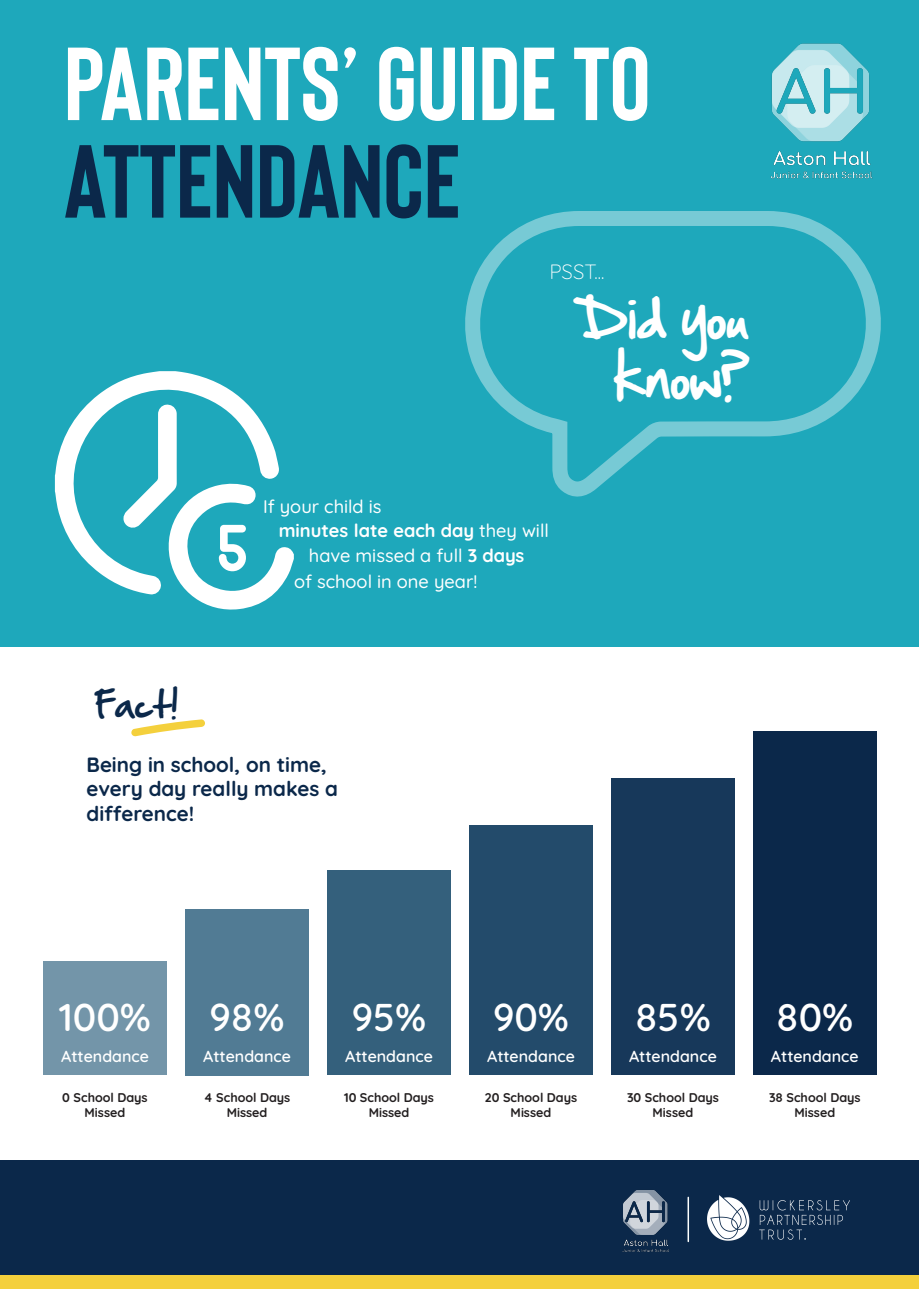
<style>
.page{position:relative;width:919px;height:1289px;background:#fff}
.page>*{position:absolute;margin:0;border:0;box-sizing:border-box;transform-origin:0 0}
.t1{font:700 103.5px "Bison";color:#fff}
.t2{font:700 103.5px "Bison";color:#0b284a}
.t3{font:700 66.45px "Moon";color:#fff}
.t4{font:49.65px/60px "Hand Of Sean";color:#fff;text-align:right}
.t5{font:600 38.7px "Quicksand";color:#fff}
.t6{font:31.65px "Hand Of Sean";color:#0b284a}
.t7{font:700 20.7px/24.8px "Quicksand";color:#0b284a}
.t8{font:300 20.7px "Quicksand";color:#fff}
.t9{font:500 18.3px "Quicksand";color:#fff}
.t10{font:700 18.3px "Quicksand";color:#fff}
.t11{font:600 16.05px "Quicksand";color:#fff}
.t12{font:700 12.6px/15.1px "Quicksand";color:#231f20;text-align:center}
.s1{font-weight:500}
.s2{font-weight:700}
</style>
<div class="page">
<div style="left:0;top:0;width:918px;height:647px;background:#1ea8bb"></div>
<div style="left:0;top:1160px;width:918px;height:128px;background:#0b284a"></div>
<img style="left:707px;top:1195px;width:143px;height:46px">
<hr style="left:687px;top:1197px;width:2px;height:44px;background:#fcfefe">
<div style="left:0;top:1275px;width:918px;height:13px;background:#f4d03c"></div>
<svg style="left:55px;top:371px;width:192px;height:216px"></svg>
<svg style="left:122px;top:404px;width:172px;height:206px"></svg>
<div style="left:43px;top:961px;width:124px;height:114px;background:#7395a9"></div>
<div style="left:185px;top:909px;width:124px;height:166px;background:#517b94"></div>
<div style="left:327px;top:870px;width:123px;height:205px;background:#34607c"></div>
<div style="left:469px;top:825px;width:123px;height:250px;background:#234b6b"></div>
<div style="left:611px;top:778px;width:123px;height:297px;background:#17385a"></div>
<div style="left:753px;top:731px;width:123px;height:344px;background:#0b284a"></div>
<svg style="left:131px;top:719px;width:74px;height:17px"></svg>
<svg style="left:465px;top:211px;width:415px;height:285px"></svg>
<img style="left:622px;top:1190px;width:47px;height:62px">
<img style="left:770px;top:43px;width:103px;height:136px">
<h1 class="t1" style="left:64px;top:28px;width:588px">PARENTS’ GUIDE TO</h1>
<h1 class="t2" style="left:64px;top:125px;width:398px">ATTENDANCE</h1>
<h3 class="t8" style="left:549px;top:256px;width:56px">PSST...</h3>
<h3 class="t4" style="left:579px;top:287px;width:172px">Did you know?</h3>
<h3 class="t6" style="left:96px;top:675px;width:85px">Fact!</h3>
<h2 class="t3" style="left:212px;top:515px;width:40px">5</h2>
<h3 class="t9" style="left:263px;top:492px;width:120px">If your child is</h3>
<h3 class="t10" style="left:279px;top:516px;width:272px">minutes late each day <span class="s1">they will</span></h3>
<h3 class="t9" style="left:309px;top:541px;width:217px">have missed a full <span class="s2">3 days</span></h3>
<h3 class="t9" style="left:294px;top:567px;width:185px">of school in one year!</h3>
<h3 class="t7" style="left:86px;top:749px;width:253px">Being in school, on time, every day really makes a difference!</h3>
<h3 class="t5" style="left:59px;top:986px;width:93px">100%</h3>
<p class="t11" style="left:61px;top:1043px;width:89px">Attendance</p>
<h3 class="t5" style="left:209px;top:987px;width:76px">98%</h3>
<p class="t11" style="left:203px;top:1043px;width:89px">Attendance</p>
<h3 class="t5" style="left:352px;top:986px;width:76px">95%</h3>
<p class="t11" style="left:345px;top:1043px;width:89px">Attendance</p>
<h3 class="t5" style="left:493px;top:986px;width:77px">90%</h3>
<p class="t11" style="left:487px;top:1043px;width:89px">Attendance</p>
<h3 class="t5" style="left:635px;top:986px;width:77px">85%</h3>
<p class="t11" style="left:629px;top:1043px;width:89px">Attendance</p>
<h3 class="t5" style="left:776px;top:986px;width:79px">80%</h3>
<p class="t11" style="left:771px;top:1043px;width:89px">Attendance</p>
<p class="t12" style="left:62px;top:1088px;width:87px">0 School Days<br>Missed</p>
<p class="t12" style="left:204px;top:1088px;width:88px">4 School Days<br>Missed</p>
<p class="t12" style="left:344px;top:1088px;width:91px">10 School Days<br>Missed</p>
<p class="t12" style="left:485px;top:1088px;width:94px">20 School Days<br>Missed</p>
<p class="t12" style="left:627px;top:1088px;width:93px">30 School Days<br>Missed</p>
<p class="t12" style="left:769px;top:1088px;width:93px">38 School Days<br>Missed</p>
</div>
